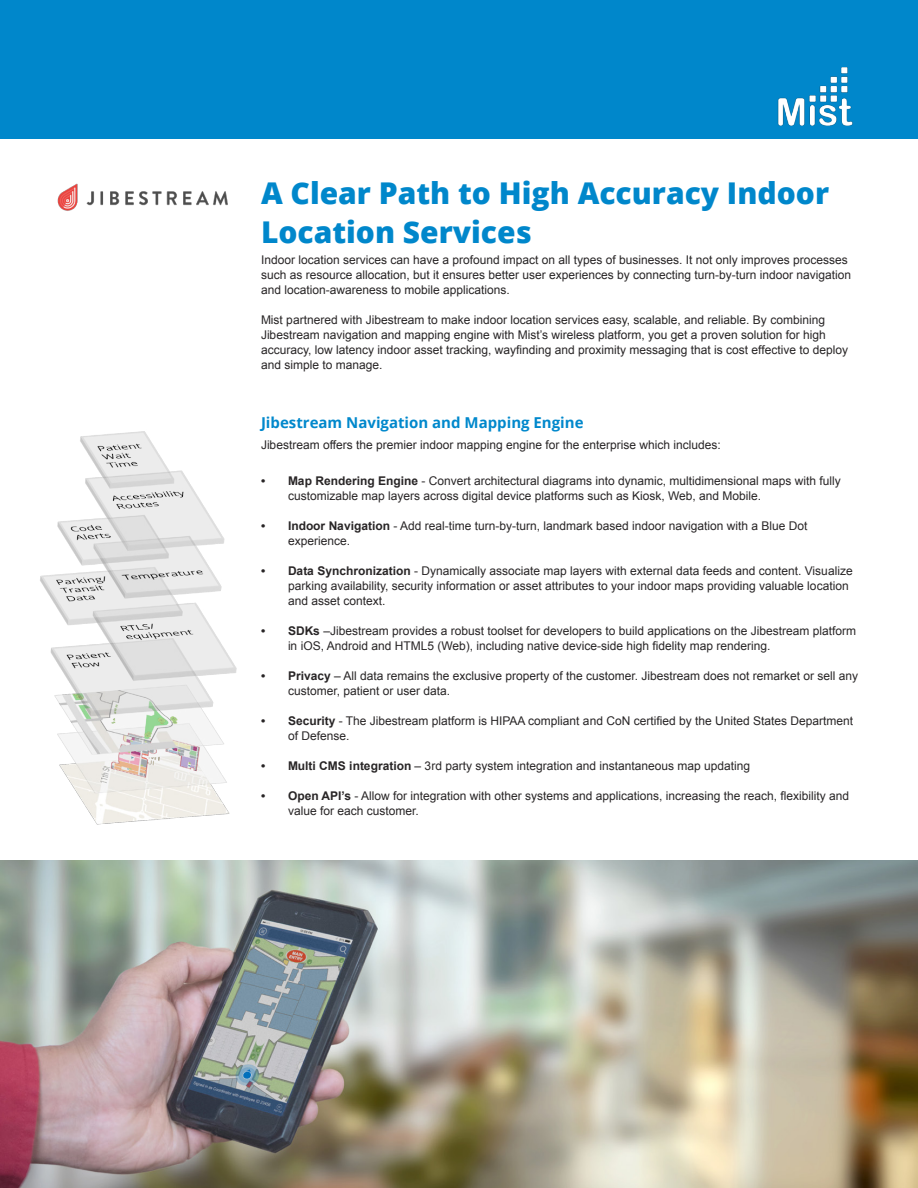
<style>
.page{position:relative;width:918px;height:1188px;background:#fff}
.page>*{position:absolute;margin:0;border:0;box-sizing:border-box;transform-origin:0 0}
.t1{font:800 30px/39px "Open Sans";color:#0087cb}
.t2{font:700 15px "Open Sans";color:#08c}
.t3{font:12px/15px "Arial";color:#282526}
.s1{font-weight:700}
</style>
<div class="page">
<div style="left:0;top:0;width:918px;height:139px;background:#0087cb"></div>
<img style="left:777px;top:67px;width:76px;height:59px">
<img style="left:57px;top:183px;width:171px;height:28px">
<img style="left:0;top:860px;width:918px;height:328px">
<img style="left:40px;top:431px;width:197px;height:394px">
<p class="t1" style="left:261px;top:172px;width:570px">A Clear Path to High Accuracy Indoor<br>Location Services</p>
<p class="t3" style="left:261px;top:253px;width:592px">Indoor location services can have a profound impact on all types of businesses. It not only improves processes such as resource allocation, but it ensures better user experiences by connecting turn-by-turn indoor navigation and location-awareness to mobile applications.</p>
<p class="t3" style="left:261px;top:313px;width:589px">Mist partnered with Jibestream to make indoor location services easy, scalable, and reliable. By combining Jibestream navigation and mapping engine with Mist’s wireless platform, you get a proven solution for high accuracy, low latency indoor asset tracking, wayfinding and proximity messaging that is cost effective to deploy and simple to manage.</p>
<p class="t2" style="left:261px;top:412px;width:324px">Jibestream Navigation and Mapping Engine</p>
<p class="t3" style="left:261px;top:437px;width:461px">Jibestream offers the premier indoor mapping engine for the enterprise which includes:</p>
<p class="t3" style="left:288px;top:473px;width:554px;text-indent:-27px"><span class="s1">• Map Rendering Engine</span> - Convert architectural diagrams into dynamic, multidimensional maps with fully customizable map layers across digital device platforms such as Kiosk, Web, and Mobile.</p>
<p class="t3" style="left:288px;top:518px;width:521px;text-indent:-27px"><span class="s1">• Indoor Navigation</span> - Add real-time turn-by-turn, landmark based indoor navigation with a Blue Dot experience.</p>
<p class="t3" style="left:288px;top:563px;width:566px;text-indent:-27px"><span class="s1">• Data Synchronization</span> - Dynamically associate map layers with external data feeds and content. Visualize parking availability, security information or asset attributes to your indoor maps providing valuable location and asset context.</p>
<p class="t3" style="left:288px;top:623px;width:570px;text-indent:-27px"><span class="s1">• SDKs</span> –Jibestream provides a robust toolset for developers to build applications on the Jibestream platform in iOS, Android and HTML5 (Web), including native device-side high fidelity map rendering.</p>
<p class="t3" style="left:288px;top:668px;width:572px;text-indent:-27px"><span class="s1">• Privacy</span> – All data remains the exclusive property of the customer. Jibestream does not remarket or sell any customer, patient or user data.</p>
<p class="t3" style="left:288px;top:713px;width:567px;text-indent:-27px"><span class="s1">• Security</span> - The Jibestream platform is HIPAA compliant and CoN certified by the United States Department of Defense.</p>
<p class="t3" style="left:261px;top:758px;width:491px"><span class="s1">• Multi CMS integration</span> – 3rd party system integration and instantaneous map updating</p>
<p class="t3" style="left:288px;top:788px;width:563px;text-indent:-27px"><span class="s1">• Open API’s</span> - Allow for integration with other systems and applications, increasing the reach, flexibility and value for each customer.</p>
</div>
